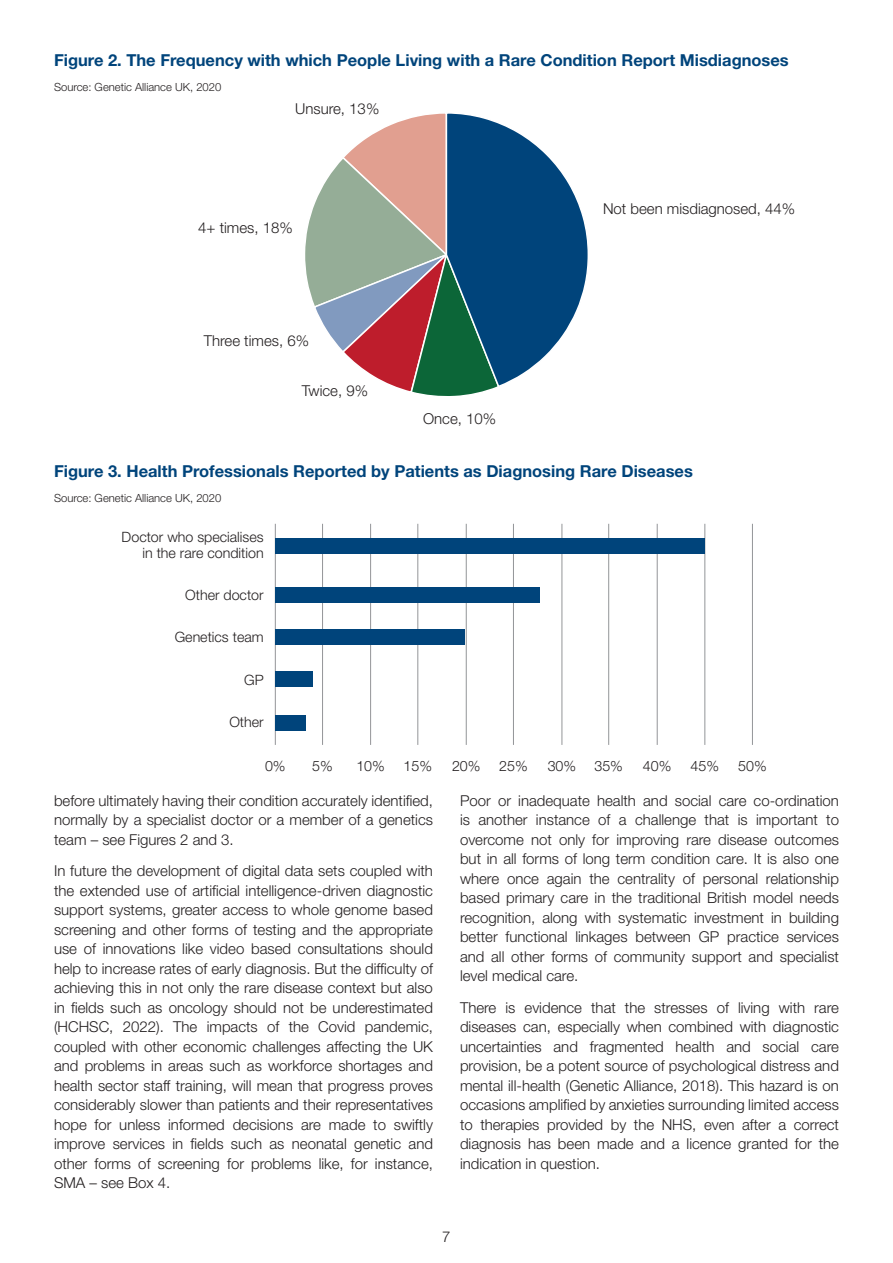
<style>
.page{position:relative;width:893px;height:1263px;background:#fff}
.page>*{position:absolute;margin:0;border:0;box-sizing:border-box;transform-origin:0 0}
.figure_head{font:700 16.5px "Helvetica Neue LT Std";color:#00447b}
.text{font:300 15px/19.5px "Helvetica Neue LT Std";color:#231f20;text-align:justify}
.fig_1_label{font:300 15px "Helvetica Neue LT Std";color:#231f20}
.fig6_text{font:300 14.25px/16.5px "Helvetica Neue LT Std";color:#231f20;text-align:right}
.fig6_graphic{font:300 14.25px "Helvetica Neue LT Std";color:#231f20}
.source{font:300 11.25px "Helvetica Neue LT Std";color:#231f20}
</style>
<div class="page">
<svg style="left:305px;top:113px;width:283px;height:283px"></svg>
<hr style="left:275px;top:524px;width:1px;height:221px;background:#939598">
<hr style="left:322px;top:524px;width:1px;height:221px;background:#939598">
<hr style="left:370px;top:524px;width:1px;height:221px;background:#939598">
<hr style="left:417px;top:524px;width:1px;height:221px;background:#939598">
<hr style="left:466px;top:524px;width:1px;height:221px;background:#939598">
<hr style="left:513px;top:524px;width:1px;height:221px;background:#939598">
<hr style="left:562px;top:524px;width:1px;height:221px;background:#939598">
<hr style="left:608px;top:524px;width:1px;height:221px;background:#939598">
<hr style="left:657px;top:524px;width:1px;height:221px;background:#939598">
<hr style="left:704px;top:524px;width:1px;height:221px;background:#939598">
<hr style="left:752px;top:524px;width:1px;height:221px;background:#939598">
<div style="left:276px;top:538px;width:429px;height:15px;background:#00447b"></div>
<div style="left:276px;top:588px;width:264px;height:15px;background:#00447b"></div>
<div style="left:276px;top:630px;width:189px;height:15px;background:#00447b"></div>
<div style="left:276px;top:671px;width:37px;height:15px;background:#00447b"></div>
<div style="left:276px;top:715px;width:30px;height:15px;background:#00447b"></div>
<p class="figure_head" style="left:54px;top:50px;width:736px">Figure 2. The Frequency with which People Living with a Rare Condition Report Misdiagnoses</p>
<p class="source" style="left:54px;top:80px;width:169px">Source: Genetic Alliance UK, 2020</p>
<p class="fig_1_label" style="left:295px;top:100px;width:86px">Unsure, 13%</p>
<p class="fig_1_label" style="left:198px;top:219px;width:96px">4+ times, 18%</p>
<p class="fig_1_label" style="left:204px;top:331px;width:107px">Three times, 6%</p>
<p class="fig_1_label" style="left:302px;top:382px;width:68px">Twice, 9%</p>
<p class="fig_1_label" style="left:423px;top:410px;width:75px">Once, 10%</p>
<p class="fig_1_label" style="left:603px;top:200px;width:194px">Not been misdiagnosed, 44%</p>
<p class="figure_head" style="left:54px;top:461px;width:640px">Figure 3. Health Professionals Reported by Patients as Diagnosing Rare Diseases</p>
<p class="source" style="left:54px;top:491px;width:169px">Source: Genetic Alliance UK, 2020</p>
<p class="fig6_text" style="left:122px;top:528px;width:144px">Doctor who specialises in the rare condition</p>
<p class="fig6_text" style="left:185px;top:587px;width:80px">Other doctor</p>
<p class="fig6_text" style="left:175px;top:629px;width:90px">Genetics team</p>
<p class="fig6_text" style="left:244px;top:671px;width:21px">GP</p>
<p class="fig6_text" style="left:229px;top:713px;width:36px">Other</p>
<p class="fig6_graphic" style="left:265px;top:757px;width:22px">0%</p>
<p class="fig6_graphic" style="left:312px;top:757px;width:22px">5%</p>
<p class="fig6_graphic" style="left:356px;top:757px;width:30px">10%</p>
<p class="fig6_graphic" style="left:404px;top:757px;width:30px">15%</p>
<p class="fig6_graphic" style="left:452px;top:757px;width:30px">20%</p>
<p class="fig6_graphic" style="left:499px;top:757px;width:30px">25%</p>
<p class="fig6_graphic" style="left:548px;top:757px;width:30px">30%</p>
<p class="fig6_graphic" style="left:594px;top:757px;width:30px">35%</p>
<p class="fig6_graphic" style="left:643px;top:757px;width:30px">40%</p>
<p class="fig6_graphic" style="left:691px;top:757px;width:30px">45%</p>
<p class="fig6_graphic" style="left:738px;top:757px;width:30px">50%</p>
<p class="text" style="left:54px;top:790px;width:381px">before ultimately having their condition accurately identified, normally by a specialist doctor or a member of a genetics team – see Figures 2 and 3.</p>
<p class="text" style="left:54px;top:861px;width:380px">In future the development of digital data sets coupled with the extended use of artificial intelligence-driven diagnostic support systems, greater access to whole genome based screening and other forms of testing and the appropriate use of innovations like video based consultations should help to increase rates of early diagnosis. But the difficulty of achieving this in not only the rare disease context but also in fields such as oncology should not be underestimated (HCHSC, 2022). The impacts of the Covid pandemic, coupled with other economic challenges affecting the UK and problems in areas such as workforce shortages and health sector staff training, will mean that progress proves considerably slower than patients and their representatives hope for unless informed decisions are made to swiftly improve services in fields such as neonatal genetic and other forms of screening for problems like, for instance, SMA – see Box 4.</p>
<p class="text" style="left:460px;top:790px;width:380px">Poor or inadequate health and social care co-ordination is another instance of a challenge that is important to overcome not only for improving rare disease outcomes but in all forms of long term condition care. It is also one where once again the centrality of personal relationship based primary care in the traditional British model needs recognition, along with systematic investment in building better functional linkages between GP practice services and all other forms of community support and specialist level medical care.</p>
<p class="text" style="left:460px;top:997px;width:380px">There is evidence that the stresses of living with rare diseases can, especially when combined with diagnostic uncertainties and fragmented health and social care provision, be a potent source of psychological distress and mental ill-health (Genetic Alliance, 2018). This hazard is on occasions amplified by anxieties surrounding limited access to therapies provided by the NHS, even after a correct diagnosis has been made and a licence granted for the indication in question.</p>
<p class="text" style="left:442px;top:1227px;width:10px">7</p>
</div>
